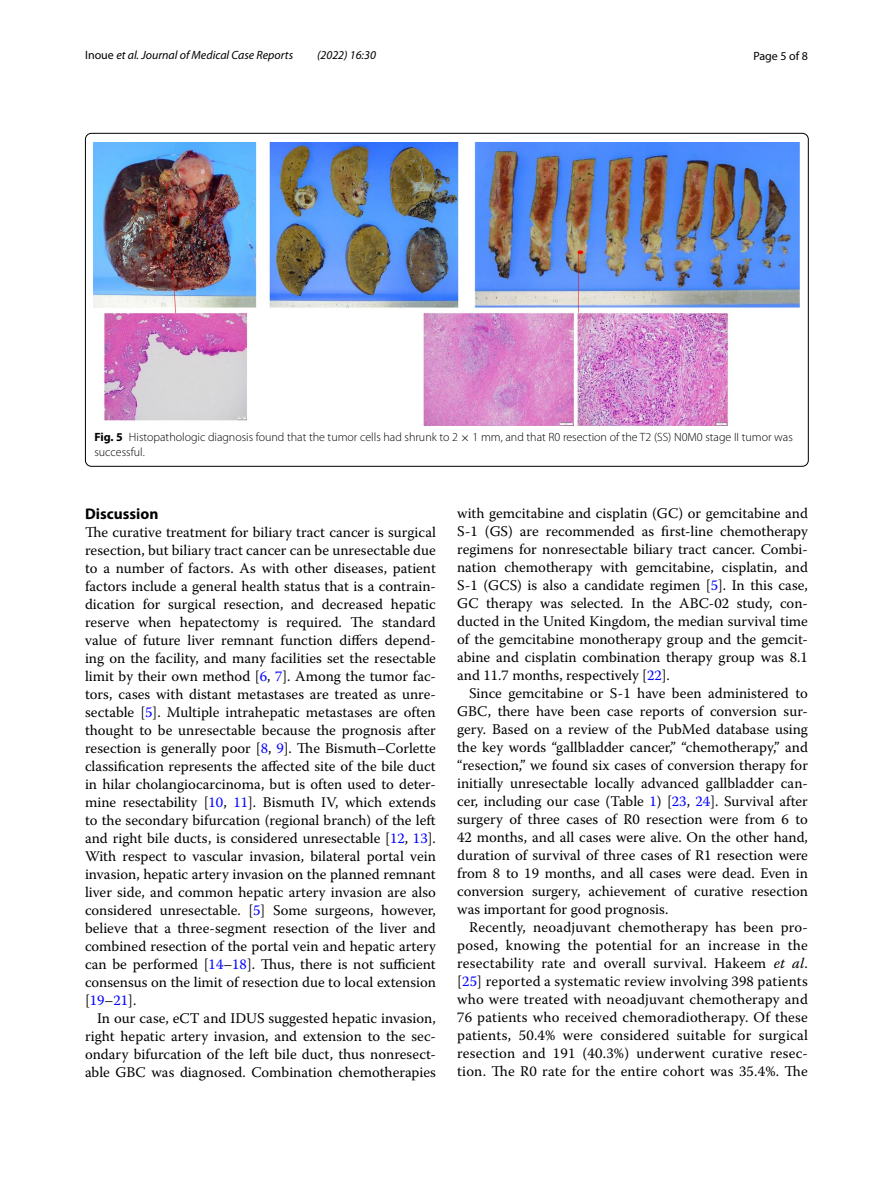
<style>
.page{position:relative;width:893px;height:1187px;background:#fff}
.page>*{position:absolute;margin:0;border:0;box-sizing:border-box;transform-origin:0 0}
.t1{font:700 15.45px "Myriad Pro";color:#000}
.t2{font:14.7px/18px "Warnock Pro";color:#000;text-align:justify}
.t3{font:300 12px/15px "Myriad Pro";color:#000}
.t4{font:italic 12px "Myriad Pro";color:#000}
.t5{font:12px "Myriad Pro";color:#000}
.s1{font-style:normal}
.s2{font-weight:700}
.s3{font-family:"MTSY";font-weight:400}
.s4{color:#00f}
.s5{font-style:italic}
</style>
<div class="page">
<img style="left:94px;top:142px;width:706px;height:284px">
<p class="t4" style="left:85px;top:48px;width:210px"><span class="s1">Inoue</span> et al. Journal of Medical Case Reports</p>
<p class="t4" style="left:317px;top:48px;width:60px">(2022) 16:30</p>
<p class="t5" style="left:753px;top:48px;width:56px">Page 5 of 8</p>
<p class="t3" style="left:94px;top:429px;width:700px"><span class="s2">Fig. 5</span> Histopathologic diagnosis found that the tumor cells had shrunk to 2 <span class="s3">×</span> 1 mm, and that R0 resection of the T2 (SS) N0M0 stage II tumor was successful.</p>
<p class="t1" style="left:85px;top:503px;width:75px">Discussion</p>
<p class="t2" style="left:85px;top:522px;width:352px">The curative treatment for biliary tract cancer is surgical resection, but biliary tract cancer can be unresectable due to a number of factors. As with other diseases, patient factors include a general health status that is a contrain&shy;dication for surgical resection, and decreased hepatic reserve when hepatectomy is required. The standard value of future liver remnant function differs depend&shy;ing on the facility, and many facilities set the resectable limit by their own method [<span class="s4">6</span>, <span class="s4">7</span>]. Among the tumor fac&shy;tors, cases with distant metastases are treated as unre&shy;sectable [<span class="s4">5</span>]. Multiple intrahepatic metastases are often thought to be unresectable because the prognosis after resection is generally poor [<span class="s4">8</span>, <span class="s4">9</span>]. The Bismuth–Corlette classification represents the affected site of the bile duct in hilar cholangiocarcinoma, but is often used to deter&shy;mine resectability [<span class="s4">10</span>, <span class="s4">11</span>]. Bismuth IV, which extends to the secondary bifurcation (regional branch) of the left and right bile ducts, is considered unresectable [<span class="s4">12</span>, <span class="s4">13</span>].<br>With respect to vascular invasion, bilateral portal vein invasion, hepatic artery invasion on the planned remnant liver side, and common hepatic artery invasion are also considered unresectable. [<span class="s4">5</span>] Some surgeons, however, believe that a three-segment resection of the liver and combined resection of the portal vein and hepatic artery can be performed [<span class="s4">14</span>–<span class="s4">18</span>]. Thus, there is not sufficient consensus on the limit of resection due to local extension [<span class="s4">19</span>–<span class="s4">21</span>].</p>
<p class="t2" style="left:85px;top:1008px;width:352px;text-indent:12px">In our case, eCT and IDUS suggested hepatic invasion, right hepatic artery invasion, and extension to the sec&shy;ondary bifurcation of the left bile duct, thus nonresect&shy;able GBC was diagnosed. Combination chemotherapies</p>
<p class="t2" style="left:457px;top:504px;width:352px">with gemcitabine and cisplatin (GC) or gemcitabine and S-1 (GS) are recommended as first-line chemotherapy regimens for nonresectable biliary tract cancer. Combi&shy;nation chemotherapy with gemcitabine, cisplatin, and S-1 (GCS) is also a candidate regimen [<span class="s4">5</span>]. In this case, GC therapy was selected. In the ABC-02 study, con&shy;ducted in the United Kingdom, the median survival time of the gemcitabine monotherapy group and the gemcit&shy;abine and cisplatin combination therapy group was 8.1 and 11.7 months, respectively [<span class="s4">22</span>].</p>
<p class="t2" style="left:457px;top:684px;width:352px;text-indent:12px">Since gemcitabine or S-1 have been administered to GBC, there have been case reports of conversion sur&shy;gery. Based on a review of the PubMed database using the key words “gallbladder cancer,” “chemotherapy,” and “resection,” we found six cases of conversion therapy for initially unresectable locally advanced gallbladder can&shy;cer, including our case (Table <span class="s4">1</span>) [<span class="s4">23</span>, <span class="s4">24</span>]. Survival after surgery of three cases of R0 resection were from 6 to 42 months, and all cases were alive. On the other hand, duration of survival of three cases of R1 resection were from 8 to 19 months, and all cases were dead. Even in conversion surgery, achievement of curative resection was important for good prognosis.</p>
<p class="t2" style="left:457px;top:918px;width:352px;text-indent:12px">Recently, neoadjuvant chemotherapy has been pro&shy;posed, knowing the potential for an increase in the resectability rate and overall survival. Hakeem <span class="s5">et al</span>. [<span class="s4">25</span>] reported a systematic review involving 398 patients who were treated with neoadjuvant chemotherapy and 76 patients who received chemoradiotherapy. Of these patients, 50.4% were considered suitable for surgical resection and 191 (40.3%) underwent curative resec&shy;tion. The R0 rate for the entire cohort was 35.4%. The</p>
</div>
